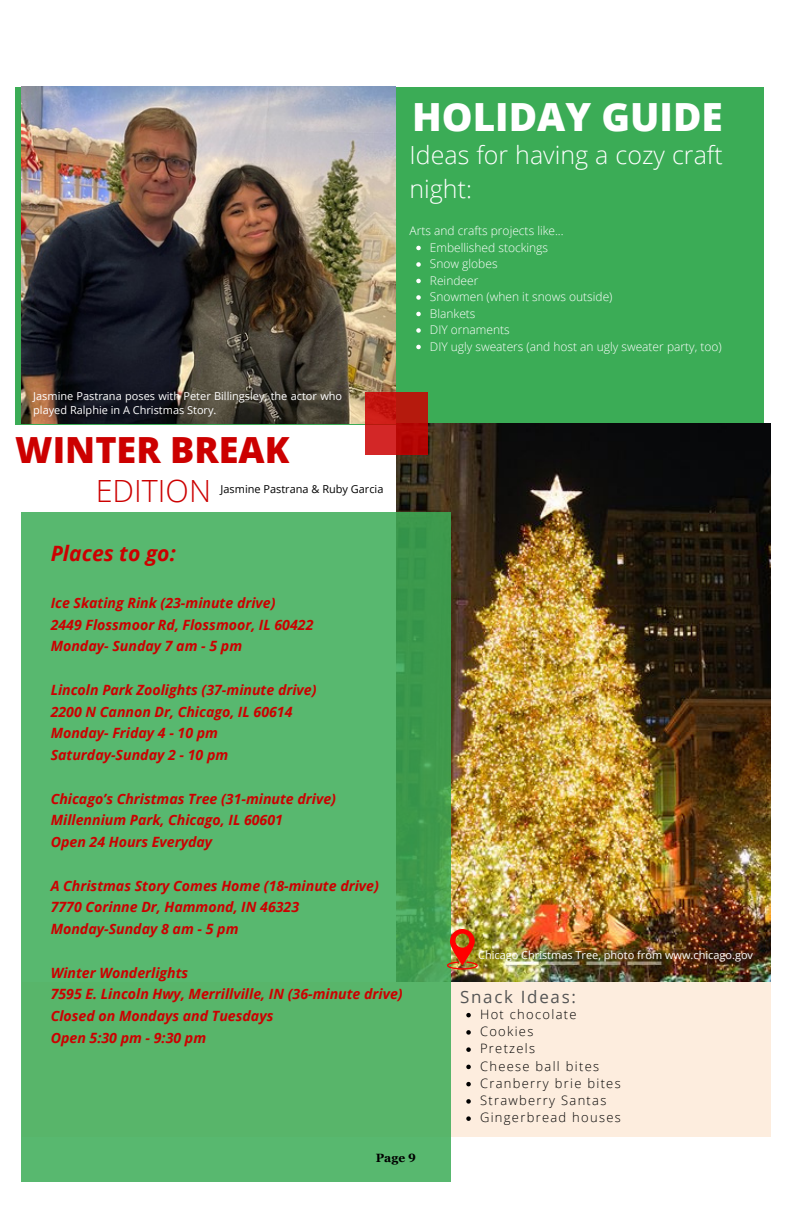
<style>
.page{position:relative;width:792px;height:1224px;background:#fff}
.page>*{position:absolute;margin:0;border:0;box-sizing:border-box;transform-origin:0 0}
.t1{font:800 38.8px "Open Sans";color:#fff}
.t2{font:800 36px "Open Sans";color:#c00}
.t3{font:300 30.6px "Open Sans";color:#c00}
.t4{font:300 25px/34.5px "Open Sans";color:#fff}
.t5{font:italic 700 21.2px "Open Sans";color:#c00}
.t6{font:17px "Open Sans";letter-spacing:.1em;color:#545454}
.t7{font:italic 700 14.2px "Open Sans";color:#c00}
.t8{font:300 13px "Open Sans";letter-spacing:.1em;color:#000}
.t9{font:300 12px "Open Sans";color:#fff}
.t10{font:700 12px "Georgia Pro";color:#000}
.t11{font:11px/14.6px "Open Sans";color:#fff}
.t12{font:11px "Open Sans";color:#000}
</style>
<div class="page">
<div style="left:15px;top:87px;width:749px;height:337px;background:#3bac56"></div>
<img style="left:22px;top:86px;width:374px;height:338px">
<img style="left:396px;top:424px;width:374px;height:558px">
<div style="left:22px;top:982px;width:749px;height:155px;background:#fdedde"></div>
<svg style="left:22px;top:513px;width:429px;height:669px;background:#55b46a"></svg>
<svg style="left:416px;top:246px;width:5px;height:4px"></svg>
<svg style="left:416px;top:262px;width:5px;height:5px"></svg>
<svg style="left:416px;top:279px;width:5px;height:4px"></svg>
<svg style="left:416px;top:295px;width:5px;height:5px"></svg>
<svg style="left:416px;top:312px;width:5px;height:4px"></svg>
<svg style="left:416px;top:328px;width:5px;height:5px"></svg>
<svg style="left:416px;top:345px;width:5px;height:4px"></svg>
<svg style="left:365px;top:393px;width:63px;height:62px;background:#c01711"></svg>
<svg style="left:447px;top:929px;width:31px;height:41px"></svg>
<svg style="left:466px;top:1013px;width:5px;height:4px"></svg>
<svg style="left:466px;top:1030px;width:5px;height:5px"></svg>
<svg style="left:466px;top:1047px;width:5px;height:5px"></svg>
<svg style="left:466px;top:1065px;width:5px;height:4px"></svg>
<svg style="left:466px;top:1082px;width:5px;height:4px"></svg>
<svg style="left:466px;top:1099px;width:5px;height:5px"></svg>
<svg style="left:466px;top:1116px;width:5px;height:5px"></svg>
<p class="t11" style="left:33px;top:388px;width:310px">Jasmine Pastrana poses with Peter Billingsley, the actor who played Ralphie in A Christmas Story.</p>
<p class="t2" style="left:15px;top:425px;width:276px">WINTER BREAK</p>
<p class="t3" style="left:96px;top:469px;width:117px">EDITION</p>
<p class="t12" style="left:221px;top:482px;width:164px">Jasmine Pastrana &amp; Ruby Garcia</p>
<p class="t1" style="left:412px;top:89px;width:312px">HOLIDAY GUIDE</p>
<p class="t4" style="left:410px;top:137px;width:315px">Ideas for having a cozy craft night:</p>
<p class="t9" style="left:410px;top:222px;width:156px">Arts and crafts projects like...</p>
<p class="t9" style="left:430px;top:239px;width:120px">Embellished stockings</p>
<p class="t9" style="left:430px;top:255px;width:69px">Snow globes</p>
<p class="t9" style="left:430px;top:272px;width:50px">Reindeer</p>
<p class="t9" style="left:430px;top:288px;width:184px">Snowmen (when it snows outside)</p>
<p class="t9" style="left:430px;top:305px;width:47px">Blankets</p>
<p class="t9" style="left:430px;top:321px;width:81px">DIY ornaments</p>
<p class="t9" style="left:430px;top:338px;width:293px">DIY ugly sweaters (and host an ugly sweater party, too)</p>
<p class="t5" style="left:51px;top:539px;width:127px">Places to go:</p>
<p class="t7" style="left:51px;top:593px;width:226px">Ice Skating Rink (23-minute drive)</p>
<p class="t7" style="left:51px;top:614px;width:264px">2449 Flossmoor Rd, Flossmoor, IL 60422</p>
<p class="t7" style="left:51px;top:636px;width:193px">Monday- Sunday 7 am - 5 pm</p>
<p class="t7" style="left:51px;top:680px;width:267px">Lincoln Park Zoolights (37-minute drive)</p>
<p class="t7" style="left:51px;top:701px;width:243px">2200 N Cannon Dr, Chicago, IL 60614</p>
<p class="t7" style="left:51px;top:723px;width:169px">Monday- Friday 4 - 10 pm</p>
<p class="t7" style="left:51px;top:745px;width:179px">Saturday-Sunday 2 - 10 pm</p>
<p class="t7" style="left:51px;top:788px;width:287px">Chicago’s Christmas Tree (31-minute drive)</p>
<p class="t7" style="left:51px;top:810px;width:234px">Millennium Park, Chicago, IL 60601</p>
<p class="t7" style="left:51px;top:832px;width:163px">Open 24 Hours Everyday</p>
<p class="t7" style="left:51px;top:875px;width:330px">A Christmas Story Comes Home (18-minute drive)</p>
<p class="t7" style="left:51px;top:897px;width:250px">7770 Corinne Dr, Hammond, IN 46323</p>
<p class="t7" style="left:51px;top:919px;width:189px">Monday-Sunday 8 am - 5 pm</p>
<p class="t7" style="left:51px;top:962px;width:139px">Winter Wonderlights</p>
<p class="t7" style="left:51px;top:984px;width:353px">7595 E. Lincoln Hwy, Merrillville, IN (36-minute drive)</p>
<p class="t7" style="left:51px;top:1006px;width:224px">Closed on Mondays and Tuesdays</p>
<p class="t7" style="left:51px;top:1028px;width:157px">Open 5:30 pm - 9:30 pm</p>
<p class="t10" style="left:376px;top:1151px;width:42px">Page 9</p>
<p class="t11" style="left:478px;top:948px;width:277px">Chicago Christmas Tree, photo from www.chicago.gov</p>
<p class="t6" style="left:460px;top:985px;width:117px">Snack Ideas:</p>
<p class="t8" style="left:480px;top:1005px;width:98px">Hot chocolate</p>
<p class="t8" style="left:480px;top:1022px;width:55px">Cookies</p>
<p class="t8" style="left:480px;top:1040px;width:57px">Pretzels</p>
<p class="t8" style="left:480px;top:1057px;width:121px">Cheese ball bites</p>
<p class="t8" style="left:480px;top:1074px;width:142px">Cranberry brie bites</p>
<p class="t8" style="left:480px;top:1091px;width:128px">Strawberry Santas</p>
<p class="t8" style="left:480px;top:1109px;width:142px">Gingerbread houses</p>
</div>
